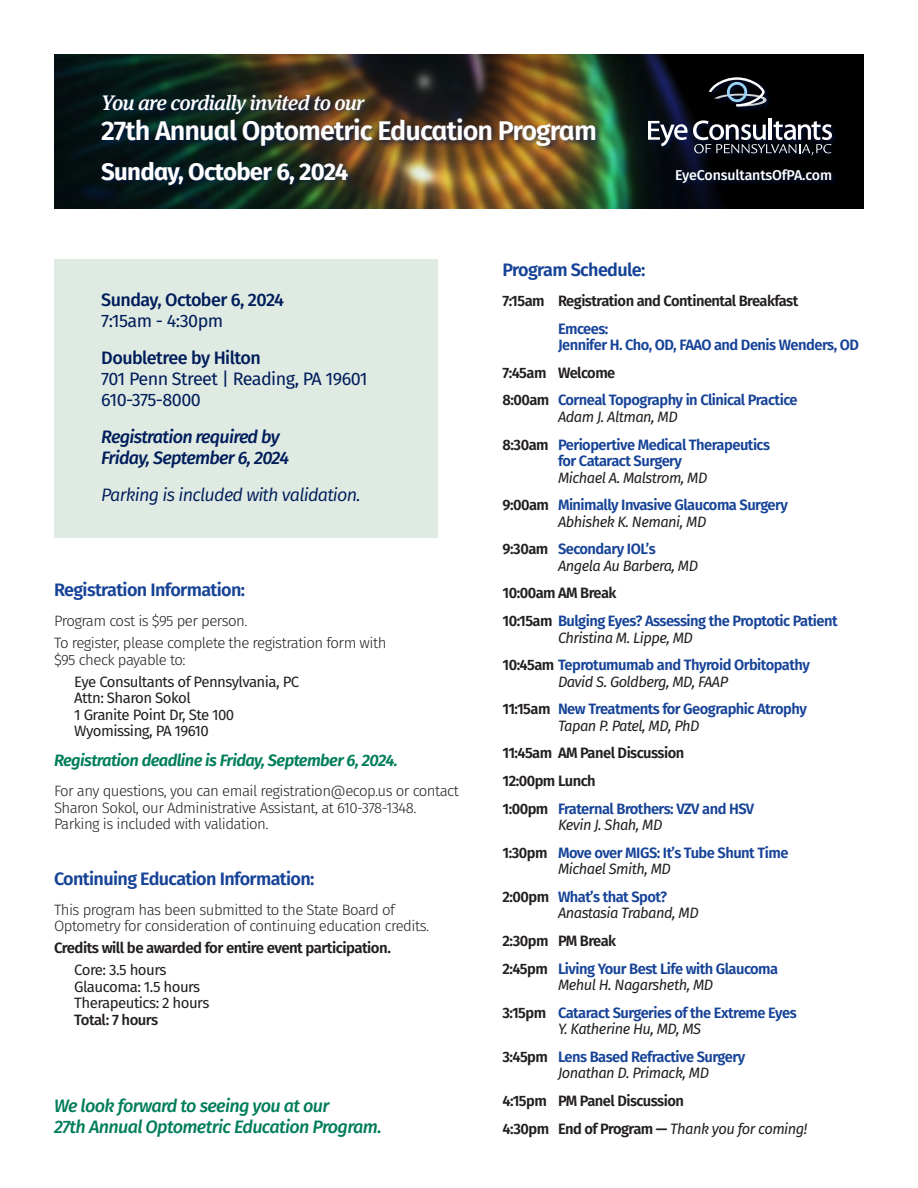
<style>
.page{position:relative;width:918px;height:1188px;background:#fff}
.page>*{position:absolute;margin:0;border:0;box-sizing:border-box;transform-origin:0 0}
.t1{font:600 27px "Fira Sans";letter-spacing:-.035em;color:#fff}
.Date_Header{font:700 24px "Fira Sans";letter-spacing:-.03em;color:#fff}
.Italic_Header{font:italic 500 21px "Meta Serif Pro";letter-spacing:-.03em;color:#fff}
.Body_Copy_Head{font:600 18px "Fira Sans";letter-spacing:-.035em;color:#164397}
.CTA{font:italic 500 18px/21px "Fira Sans";letter-spacing:-.035em;color:#007d5a}
.Info{font:18px/21px "Fira Sans";letter-spacing:-.03em;color:#001c5a}
.Info-2{font:italic 500 18px/21px "Fira Sans";letter-spacing:-.04em;color:#001c5a}
.Info-3{font:500 18px/21px "Fira Sans";letter-spacing:-.03em;color:#001c5a}
.Info-4{font:italic 18px "Fira Sans";letter-spacing:-.04em;color:#001c5a}
.Body_Copy{font:italic 600 16.5px "Fira Sans";letter-spacing:-.035em;color:#007d5a}
.t2{font:600 15px/16.5px "Fira Sans";letter-spacing:-.035em;color:#164397}
.Body_Copy-2{font:300 15px/16.5px "Fira Sans";letter-spacing:-.035em;color:#231f20}
.Body_Copy_Smaller{font:600 15px "Fira Sans";letter-spacing:-.035em;color:#231f20}
.Body_Copy_Smaller-2{font:300 15px/16.5px "Fira Sans";letter-spacing:-.035em;color:#231f20}
.Body_Copy-3{font:15px/16.5px "Fira Sans";letter-spacing:-.035em;color:#231f20}
.t3{font:italic 15px/16.5px "Fira Sans";letter-spacing:-.035em;color:#231f20}
.Body_Copy_Smaller-3{font:15px/16.5px "Fira Sans";letter-spacing:-.035em;color:#231f20}
.Website{font:500 14.25px "Fira Sans";letter-spacing:-.01em;color:#fff}
.s1{font-weight:400}
.s2{font-weight:500}
.s3{color:#231f20}
.s4{font-weight:400;font-style:italic;color:#231f20}
.s5{font-weight:600;font-style:normal}
.s6{font-weight:600;font-style:normal;color:#164397}
.s7{font-weight:400;font-style:italic}
</style>
<div class="page">
<img style="left:54px;top:54px;width:810px;height:155px">
<div style="left:54px;top:259px;width:383px;height:279px;background:#deeae2"></div>
<div style="left:101px;top:93px;width:270px;height:27px;background:#001c5a;opacity:.6"></div>
<div style="left:99px;top:160px;width:255px;height:30px;background:#001c5a;opacity:.6"></div>
<div style="left:646px;top:76px;width:192px;height:85px;background:#001c5a;opacity:.6"></div>
<hr style="left:769px;top:118px;width:3px;height:22px;background:#fff">
<svg style="left:648px;top:120px;width:184px;height:35px"></svg>
<svg style="left:709px;top:77px;width:58px;height:30px;background:#3e464f"></svg>
<div style="left:675px;top:168px;width:162px;height:21px;background:#001c5a;opacity:.6"></div>
<div style="left:99px;top:117px;width:502px;height:34px;background:#001c5a;opacity:.6"></div>
<p class="Italic_Header" style="left:101px;top:86px;width:265px">You are cordially invited to our</p>
<p class="t1" style="left:101px;top:108px;width:497px">27th Annual Optometric Education Program</p>
<p class="Date_Header" style="left:101px;top:151px;width:249px">Sunday, October 6, 2024</p>
<p class="Website" style="left:675px;top:164px;width:159px">EyeConsultantsOfPA.com</p>
<p class="Info-3" style="left:101px;top:288px;width:184px">Sunday, October 6, 2024<br><span class="s1">7:15am - 4:30pm</span></p>
<p class="Info" style="left:101px;top:347px;width:268px"><span class="s2">Doubletree by Hilton<br></span>701 Penn Street | Reading, PA 19601<br>610-375-8000</p>
<p class="Info-2" style="left:101px;top:426px;width:189px">Registration required by<br>Friday, September 6, 2024</p>
<p class="Info-4" style="left:101px;top:482px;width:261px">Parking is included with validation.</p>
<p class="Body_Copy_Head" style="left:54px;top:575px;width:193px">Registration Information:</p>
<p class="Body_Copy-2" style="left:54px;top:613px;width:195px">Program cost is $95 per person.</p>
<p class="Body_Copy-2" style="left:54px;top:635px;width:334px">To register, please complete the registration form with $95 check payable to:</p>
<p class="Body_Copy-3" style="left:74px;top:673px;width:227px">Eye Consultants of Pennsylvania, PC<br>Attn: Sharon Sokol<br>1 Granite Point Dr, Ste 100<br>Wyomissing, PA 19610</p>
<p class="Body_Copy" style="left:54px;top:747px;width:345px">Registration deadline is Friday, September 6, 2024.</p>
<p class="Body_Copy-2" style="left:54px;top:783px;width:406px">For any questions, you can email registration@ecop.us or contact<br>Sharon Sokol, our Administrative Assistant, at 610-378-1348.<br>Parking is included with validation.</p>
<p class="Body_Copy_Head" style="left:54px;top:864px;width:262px">Continuing Education Information:</p>
<p class="Body_Copy_Smaller-2" style="left:54px;top:901px;width:377px">This program has been submitted to the State Board of<br>Optometry for consideration of continuing education credits.</p>
<p class="Body_Copy_Smaller" style="left:54px;top:936px;width:338px">Credits will be awarded for entire event participation.</p>
<p class="Body_Copy_Smaller-3" style="left:74px;top:961px;width:137px">Core: 3.5 hours<br>Glaucoma: 1.5 hours<br>Therapeutics: 2 hours<br><span class="s2">Total: 7 hours</span></p>
<p class="CTA" style="left:54px;top:1095px;width:329px">We look forward to seeing you at our<br>27th Annual Optometric Education Program.</p>
<p class="Body_Copy_Head" style="left:502px;top:255px;width:144px">Program Schedule:</p>
<p class="Body_Copy_Smaller" style="left:502px;top:288px;width:297px">7:15am Registration and Continental Breakfast</p>
<p class="t2" style="left:558px;top:319px;width:302px">Emcees:<br>Jennifer H. Cho, OD, FAAO and Denis Wenders, OD</p>
<p class="Body_Copy_Smaller" style="left:502px;top:360px;width:114px">7:45am Welcome</p>
<p class="t2" style="left:558px;top:391px;width:241px;text-indent:-56px"><span class="s3">8:00am</span> Corneal Topography in Clinical Practice<br><span class="s4">Adam J. Altman, MD</span></p>
<p class="t2" style="left:558px;top:435px;width:214px;text-indent:-56px"><span class="s3">8:30am</span> Periopertive Medical Therapeutics for Cataract Surgery<br><span class="s4">Michael A. Malstrom, MD</span></p>
<p class="t2" style="left:558px;top:496px;width:232px;text-indent:-56px"><span class="s3">9:00am</span> Minimally Invasive Glaucoma Surgery<br><span class="s4">Abhishek K. Nemani, MD</span></p>
<p class="t3" style="left:558px;top:540px;width:142px;text-indent:-56px"><span class="s5">9:30am</span> <span class="s6">Secondary IOL’s<br></span>Angela Au Barbera, MD</p>
<p class="Body_Copy_Smaller" style="left:502px;top:581px;width:116px">10:00am AM Break</p>
<p class="t2" style="left:558px;top:612px;width:281px;text-indent:-56px"><span class="s3">10:15am</span> Bulging Eyes? Assessing the Proptotic Patient<br><span class="s4">Christina M. Lippe, MD</span></p>
<p class="t2" style="left:558px;top:656px;width:253px;text-indent:-56px"><span class="s3">10:45am</span> Teprotumumab and Thyroid Orbitopathy<br><span class="s4">David S. Goldberg, MD, FAAP</span></p>
<p class="t2" style="left:558px;top:700px;width:250px;text-indent:-56px"><span class="s3">11:15am</span> New Treatments for Geographic Atrophy<br><span class="s4">Tapan P. Patel, MD, PhD</span></p>
<p class="Body_Copy_Smaller" style="left:502px;top:741px;width:183px">11:45am AM Panel Discussion</p>
<p class="Body_Copy_Smaller" style="left:502px;top:768px;width:95px">12:00pm Lunch</p>
<p class="t2" style="left:558px;top:799px;width:198px;text-indent:-56px"><span class="s3">1:00pm</span> Fraternal Brothers: VZV and HSV<br><span class="s4">Kevin J. Shah, MD</span></p>
<p class="t2" style="left:558px;top:843px;width:232px;text-indent:-56px"><span class="s3">1:30pm</span> Move over MIGS: It’s Tube Shunt Time<br><span class="s4">Michael Smith, MD</span></p>
<p class="t3" style="left:558px;top:888px;width:142px;text-indent:-56px"><span class="s5">2:00pm</span> <span class="s6">What’s that Spot?<br></span>Anastasia Traband, MD</p>
<p class="Body_Copy_Smaller" style="left:502px;top:928px;width:115px">2:30pm PM Break</p>
<p class="t2" style="left:558px;top:959px;width:222px;text-indent:-56px"><span class="s3">2:45pm</span> Living Your Best Life with Glaucoma<br><span class="s4">Mehul H. Nagarsheth, MD</span></p>
<p class="t2" style="left:558px;top:1003px;width:240px;text-indent:-56px"><span class="s3">3:15pm</span> Cataract Surgeries of the Extreme Eyes<br><span class="s4">Y. Katherine Hu, MD, MS</span></p>
<p class="t2" style="left:558px;top:1048px;width:189px;text-indent:-56px"><span class="s3">3:45pm</span> Lens Based Refractive Surgery<br><span class="s4">Jonathan D. Primack, MD</span></p>
<p class="Body_Copy_Smaller" style="left:502px;top:1088px;width:183px">4:15pm PM Panel Discussion</p>
<p class="Body_Copy_Smaller" style="left:502px;top:1116px;width:306px">4:30pm End of Program — <span class="s7">Thank you for coming!</span></p>
</div>
